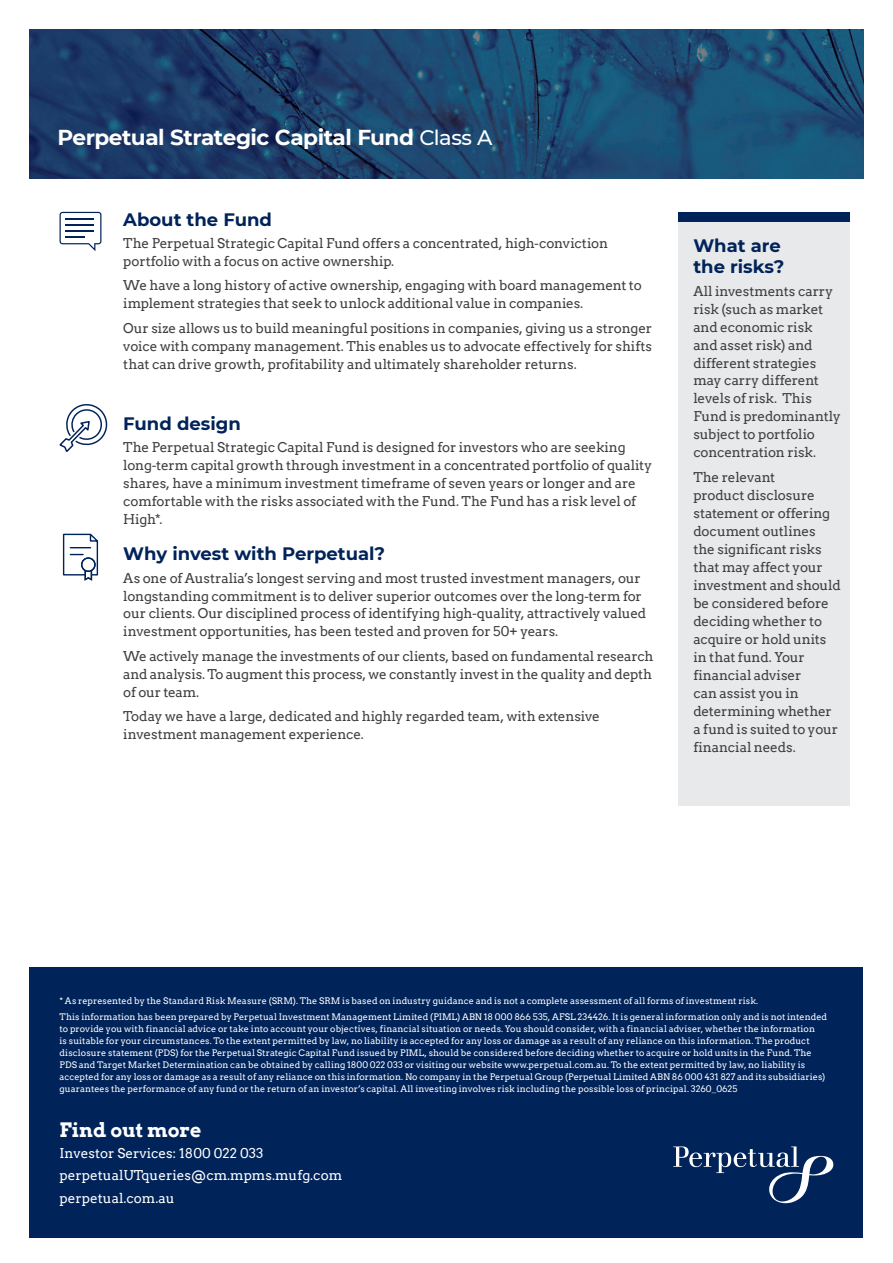
<style>
.page{position:relative;width:893px;height:1263px;background:#fff}
.page>*{position:absolute;margin:0;border:0;box-sizing:border-box;transform-origin:0 0}
.t1{font:700 21.6px "Montserrat";letter-spacing:-.025em;color:#fff}
.t2{font:700 19.5px "Arvo";color:#fff}
._4_Body_Copy{font:700 18px "Montserrat";color:#002359}
._2_Heading_-_Level_1{font:700 18px/21px "Montserrat";color:#002359}
._4_Body_Copy-2{font:13.5px/18px "Arvo";letter-spacing:-.015em;color:#3e3e3f}
.t3{font:13.5px "Arvo";color:#fff}
._7_Disclaimer{font:9px/12px "Arvo";letter-spacing:.005em;color:#fff}
.s1{font-weight:500;font-size:21px}
</style>
<div class="page">
<img style="left:30px;top:30px;width:833px;height:149px">
<div style="left:30px;top:967px;width:833px;height:270px;background:#002359"></div>
<svg style="left:673px;top:1146px;width:160px;height:57px"></svg>
<div style="left:678px;top:218px;width:172px;height:587px;background:#e6e7e9"></div>
<div style="left:678px;top:212px;width:172px;height:9px;background:#002359"></div>
<svg style="left:59px;top:404px;width:49px;height:48px"></svg>
<svg style="left:62px;top:533px;width:37px;height:48px"></svg>
<svg style="left:81px;top:557px;width:15px;height:15px"></svg>
<div style="left:81px;top:557px;width:15px;height:15px;border:1px solid #002359;border-radius:50%"></div>
<svg style="left:60px;top:212px;width:41px;height:39px"></svg>
<p class="t1" style="left:57px;top:122px;width:437px">Perpetual Strategic Capital Fund <span class="s1">Class A</span></p>
<p class="_2_Heading_-_Level_1" style="left:123px;top:208px;width:150px">About the Fund</p>
<p class="_4_Body_Copy-2" style="left:123px;top:234px;width:486px">The Perpetual Strategic Capital Fund offers a concentrated, high-conviction portfolio with a focus on active ownership.</p>
<p class="_4_Body_Copy-2" style="left:123px;top:277px;width:520px">We have a long history of active ownership, engaging with board management to implement strategies that seek to unlock additional value in companies.</p>
<p class="_4_Body_Copy-2" style="left:123px;top:319px;width:530px;text-align:justify">Our size allows us to build meaningful positions in companies, giving us a stronger voice with company management. This enables us to advocate effectively for shifts that can drive growth, profitability and ultimately shareholder returns.</p>
<p class="_4_Body_Copy" style="left:123px;top:410px;width:119px">Fund design</p>
<p class="_4_Body_Copy-2" style="left:123px;top:438px;width:530px">The Perpetual Strategic Capital Fund is designed for investors who are seeking long-term capital growth through investment in a concentrated portfolio of quality shares, have a minimum investment timeframe of seven years or longer and are comfortable with the risks associated with the Fund. The Fund has a risk level of High*.</p>
<p class="_4_Body_Copy" style="left:123px;top:541px;width:263px">Why invest with Perpetual?</p>
<p class="_4_Body_Copy-2" style="left:123px;top:569px;width:524px">As one of Australia’s longest serving and most trusted investment managers, our longstanding commitment is to deliver superior outcomes over the long-term for our clients. Our disciplined process of identifying high-quality, attractively valued investment opportunities, has been tested and proven for 50+ years.</p>
<p class="_4_Body_Copy-2" style="left:123px;top:647px;width:532px;text-align:justify">We actively manage the investments of our clients, based on fundamental research and analysis. To augment this process, we constantly invest in the quality and depth of our team.</p>
<p class="_4_Body_Copy-2" style="left:123px;top:707px;width:478px">Today we have a large, dedicated and highly regarded team, with extensive investment management experience.</p>
<p class="_2_Heading_-_Level_1" style="left:693px;top:234px;width:92px">What are the risks?</p>
<p class="_4_Body_Copy-2" style="left:693px;top:282px;width:149px">All investments carry risk (such as market and economic risk<br>and asset risk) and different strategies may carry different levels of risk. This<br>Fund is predominantly subject to portfolio concentration risk.</p>
<p class="_4_Body_Copy-2" style="left:693px;top:468px;width:149px">The relevant<br>product disclosure statement or offering document outlines<br>the significant risks that may affect your investment and should be considered before deciding whether to acquire or hold units in that fund. Your financial adviser<br>can assist you in determining whether a fund is suited to your financial needs.</p>
<p class="_7_Disclaimer" style="left:60px;top:995px;width:700px">* As represented by the Standard Risk Measure (SRM). The SRM is based on industry guidance and is not a complete assessment of all forms of investment risk.</p>
<p class="_7_Disclaimer" style="left:60px;top:1011px;width:769px">This information has been prepared by Perpetual Investment Management Limited (PIML) ABN 18 000 866 535, AFSL 234426. It is general information only and is not intended to provide you with financial advice or take into account your objectives, financial situation or needs. You should consider, with a financial adviser, whether the information<br>is suitable for your circumstances. To the extent permitted by law, no liability is accepted for any loss or damage as a result of any reliance on this information. The product disclosure statement (PDS) for the Perpetual Strategic Capital Fund issued by PIML, should be considered before deciding whether to acquire or hold units in the Fund. The PDS and Target Market Determination can be obtained by calling 1800 022 033 or visiting our website www.perpetual.com.au. To the extent permitted by law, no liability is accepted for any loss or damage as a result of any reliance on this information. No company in the Perpetual Group (Perpetual Limited ABN 86 000 431 827 and its subsidiaries) guarantees the performance of any fund or the return of an investor’s capital. All investing involves risk including the possible loss of principal. 3260_0625</p>
<p class="t2" style="left:60px;top:1118px;width:143px">Find out more</p>
<p class="t3" style="left:60px;top:1145px;width:205px">Investor Services: 1800 022 033</p>
<p class="t3" style="left:60px;top:1167px;width:284px">perpetualUTqueries@cm.mpms.mufg.com</p>
<p class="t3" style="left:60px;top:1189px;width:117px">perpetual.com.au</p>
</div>
